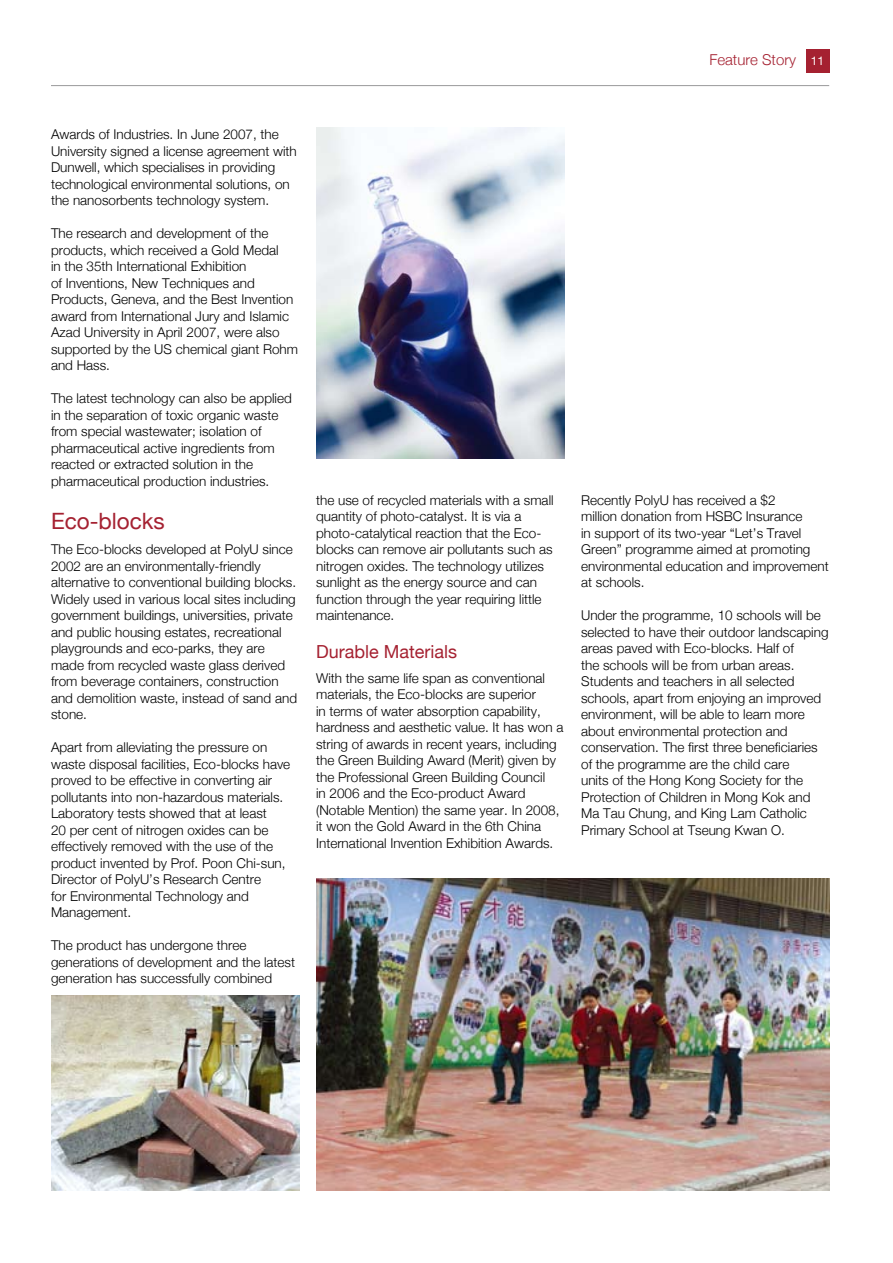
<style>
.page{position:relative;width:893px;height:1263px;background:#fff}
.page>*{position:absolute;margin:0;border:0;box-sizing:border-box;transform-origin:0 0}
.t1{font:22.5px "Helvetica Neue";color:#a52131}
.t2{font:18px "Helvetica Neue";color:#a52131}
.t3{font:300 15px "Helvetica Neue";color:#a52131}
.t4{font:300 13.5px/16.5px "Helvetica Neue";color:#000}
.t5{font:12px "Helvetica Neue";color:#fff}
</style>
<div class="page">
<hr style="left:51px;top:85px;width:778px;height:1px;background:#9f9fa0">
<div style="left:806px;top:49px;width:23px;height:23px;background:#a52131"></div>
<img style="left:316px;top:128px;width:248px;height:330px">
<img style="left:317px;top:878px;width:512px;height:313px">
<img style="left:51px;top:995px;width:248px;height:196px">
<p class="t3" style="left:720px;top:51px;width:40px">Cover</p>
<p class="t5" style="left:811px;top:54px;width:15px">11</p>
<p class="t3" style="left:709px;top:51px;width:88px">Feature Story</p>
<p class="t4" style="left:51px;top:126px;width:247px">Awards of Industries. In June 2007, the University signed a license agreement with Dunwell, which specialises in providing technological environmental solutions, on the nanosorbents technology system.</p>
<p class="t4" style="left:51px;top:225px;width:249px">The research and development of the products, which received a Gold Medal<br>in the 35th International Exhibition<br>of Inventions, New Techniques and Products, Geneva, and the Best Invention award from International Jury and Islamic Azad University in April 2007, were also supported by the US chemical giant Rohm and Hass.</p>
<p class="t4" style="left:51px;top:390px;width:242px">The latest technology can also be applied in the separation of toxic organic waste from special wastewater; isolation of pharmaceutical active ingredients from reacted or extracted solution in the pharmaceutical production industries.</p>
<h1 class="t1" style="left:51px;top:508px;width:115px">Eco-blocks</h1>
<p class="t4" style="left:51px;top:541px;width:248px">The Eco-blocks developed at PolyU since 2002 are an environmentally-friendly alternative to conventional building blocks.<br>Widely used in various local sites including government buildings, universities, private and public housing estates, recreational playgrounds and eco-parks, they are made from recycled waste glass derived from beverage containers, construction and demolition waste, instead of sand and stone.</p>
<p class="t4" style="left:51px;top:739px;width:241px">Apart from alleviating the pressure on waste disposal facilities, Eco-blocks have proved to be effective in converting air pollutants into non-hazardous materials.<br>Laboratory tests showed that at least<br>20 per cent of nitrogen oxides can be effectively removed with the use of the product invented by Prof. Poon Chi-sun, Director of PolyU’s Research Centre<br>for Environmental Technology and Management.</p>
<p class="t4" style="left:51px;top:937px;width:246px">The product has undergone three generations of development and the latest generation has successfully combined</p>
<p class="t4" style="left:316px;top:491px;width:239px">the use of recycled materials with a small quantity of photo-catalyst. It is via a photo-catalytical reaction that the Eco&shy;blocks can remove air pollutants such as nitrogen oxides. The technology utilizes sunlight as the energy source and can function through the year requiring little maintenance.</p>
<h2 class="t2" style="left:316px;top:641px;width:143px">Durable Materials</h2>
<p class="t4" style="left:316px;top:669px;width:249px">With the same life span as conventional materials, the Eco-blocks are superior<br>in terms of water absorption capability, hardness and aesthetic value. It has won a string of awards in recent years, including the Green Building Award (Merit) given by the Professional Green Building Council<br>in 2006 and the Eco-product Award (Notable Mention) the same year. In 2008, it won the Gold Award in the 6th China International Invention Exhibition Awards.</p>
<p class="t4" style="left:581px;top:491px;width:249px">Recently PolyU has received a $2<br>million donation from HSBC Insurance<br>in support of its two-year “Let’s Travel Green” programme aimed at promoting environmental education and improvement at schools.</p>
<p class="t4" style="left:581px;top:607px;width:249px">Under the programme, 10 schools will be selected to have their outdoor landscaping areas paved with Eco-blocks. Half of<br>the schools will be from urban areas.<br>Students and teachers in all selected schools, apart from enjoying an improved environment, will be able to learn more about environmental protection and conservation. The first three beneficiaries of the programme are the child care<br>units of the Hong Kong Society for the Protection of Children in Mong Kok and Ma Tau Chung, and King Lam Catholic Primary School at Tseung Kwan O.</p>
</div>
